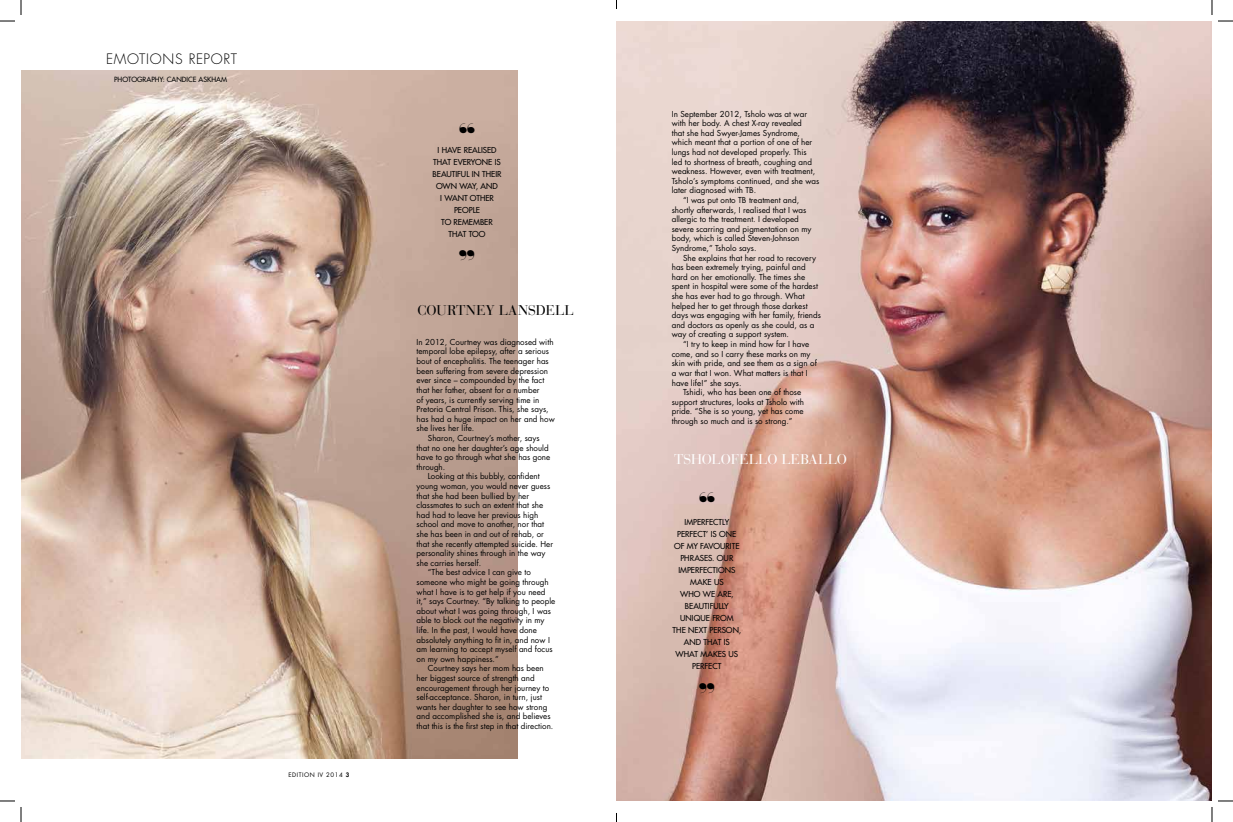
<style>
.page{position:relative;width:1233px;height:822px;background:#fff}
.page>*{position:absolute;margin:0;border:0;box-sizing:border-box;transform-origin:0 0}
.t1{font:31.8px "Pistilli";color:#000}
.t2{font:14px "Bauer Bodoni Std";letter-spacing:-.005em;color:#fff}
.t3{font:14px "Bauer Bodoni Std";color:#000}
.t4{font:300 14px "Futura";letter-spacing:.05em;color:#000}
.t5{font:8px "Futura";color:#000}
.t6{font:8px/12px "Futura";color:#000;text-align:center}
.t7{font:7px "Futura";color:#000}
.t8{font:6px "Futura";letter-spacing:.09em;color:#000}
.s1{font-weight:800}
</style>
<div class="page">
<img style="left:21px;top:70px;width:496px;height:688px">
<img style="left:616px;top:21px;width:596px;height:780px">
<svg style="left:1218px;top:20px;width:14px;height:2px"></svg>
<svg style="left:0;top:800px;width:15px;height:1px"></svg>
<svg style="left:1218px;top:800px;width:14px;height:1px"></svg>
<svg style="left:0;top:1px;width:22px;height:21px"></svg>
<svg style="left:20px;top:807px;width:2px;height:15px"></svg>
<svg style="left:1211px;top:1px;width:1px;height:14px"></svg>
<svg style="left:1211px;top:807px;width:1px;height:15px"></svg>
<h2 class="t4" style="left:106px;top:51px;width:133px">EMOTIONS REPORT</h2>
<p class="t7" style="left:114px;top:75px;width:114px">PHOTOGRAPHY: CANDICE ASKHAM</p>
<p class="t8" style="left:288px;top:771px;width:62px">EDITION IV 2014 <span class="s1">3</span></p>
<h1 class="t1" style="left:458px;top:115px;width:19px">“</h1>
<p class="t6" style="left:432px;top:144px;width:71px">I HAVE REALISED<br>THAT EVERYONE IS<br>BEAUTIFUL IN THEIR<br>OWN WAY, AND<br>I WANT OTHER<br>PEOPLE<br>TO REMEMBER<br>THAT TOO</p>
<h1 class="t1" style="left:458px;top:242px;width:19px">”</h1>
<h2 class="t3" style="left:417px;top:302px;width:158px">COURTNEY LANSDELL</h2>
<p class="t5" style="left:416px;top:337px;width:138px">In 2012, Courtney was diagnosed with</p>
<p class="t5" style="left:416px;top:346px;width:134px">temporal lobe epilepsy, after a serious</p>
<p class="t5" style="left:416px;top:356px;width:134px">bout of encephalitis. The teenager has</p>
<p class="t5" style="left:416px;top:365px;width:133px">been suffering from severe depression</p>
<p class="t5" style="left:416px;top:375px;width:129px">ever since – compounded by the fact</p>
<p class="t5" style="left:416px;top:385px;width:124px">that her father, absent for a number</p>
<p class="t5" style="left:416px;top:394px;width:124px">of years, is currently serving time in</p>
<p class="t5" style="left:416px;top:404px;width:134px">Pretoria Central Prison. This, she says,</p>
<p class="t5" style="left:416px;top:413px;width:140px">has had a huge impact on her and how</p>
<p class="t5" style="left:416px;top:423px;width:59px">she lives her life.</p>
<p class="t5" style="left:428px;top:433px;width:113px">Sharon, Courtney’s mother, says</p>
<p class="t5" style="left:416px;top:442px;width:134px">that no one her daughter’s age should</p>
<p class="t5" style="left:416px;top:452px;width:135px">have to go through what she has gone</p>
<p class="t5" style="left:416px;top:461px;width:30px">through.</p>
<p class="t5" style="left:428px;top:471px;width:113px">Looking at this bubbly, confident</p>
<p class="t5" style="left:416px;top:481px;width:135px">young woman, you would never guess</p>
<p class="t5" style="left:416px;top:490px;width:114px">that she had been bullied by her</p>
<p class="t5" style="left:416px;top:500px;width:128px">classmates to such an extent that she</p>
<p class="t5" style="left:416px;top:509px;width:123px">had had to leave her previous high</p>
<p class="t5" style="left:416px;top:519px;width:129px">school and move to another, nor that</p>
<p class="t5" style="left:416px;top:529px;width:129px">she has been in and out of rehab, or</p>
<p class="t5" style="left:416px;top:538px;width:138px">that she recently attempted suicide. Her</p>
<p class="t5" style="left:416px;top:548px;width:130px">personality shines through in the way</p>
<p class="t5" style="left:416px;top:557px;width:66px">she carries herself.</p>
<p class="t5" style="left:428px;top:567px;width:105px">“The best advice I can give to</p>
<p class="t5" style="left:416px;top:577px;width:134px">someone who might be going through</p>
<p class="t5" style="left:416px;top:586px;width:130px">what I have is to get help if you need</p>
<p class="t5" style="left:416px;top:596px;width:140px">it,” says Courtney. “By talking to people</p>
<p class="t5" style="left:416px;top:605px;width:136px">about what I was going through, I was</p>
<p class="t5" style="left:416px;top:615px;width:129px">able to block out the negativity in my</p>
<p class="t5" style="left:416px;top:625px;width:122px">life. In the past, I would have done</p>
<p class="t5" style="left:416px;top:634px;width:135px">absolutely anything to fit in, and now I</p>
<p class="t5" style="left:416px;top:644px;width:138px">am learning to accept myself and focus</p>
<p class="t5" style="left:416px;top:653px;width:84px">on my own happiness.”</p>
<p class="t5" style="left:428px;top:663px;width:117px">Courtney says her mom has been</p>
<p class="t5" style="left:416px;top:673px;width:120px">her biggest source of strength and</p>
<p class="t5" style="left:416px;top:682px;width:134px">encouragement through her journey to</p>
<p class="t5" style="left:416px;top:692px;width:127px">self-acceptance. Sharon, in turn, just</p>
<p class="t5" style="left:416px;top:701px;width:132px">wants her daughter to see how strong</p>
<p class="t5" style="left:416px;top:711px;width:136px">and accomplished she is, and believes</p>
<p class="t5" style="left:416px;top:721px;width:138px">that this is the first step in that direction.</p>
<p class="t5" style="left:672px;top:108px;width:137px">In September 2012, Tsholo was at war</p>
<p class="t5" style="left:672px;top:118px;width:131px">with her body. A chest X-ray revealed</p>
<p class="t5" style="left:672px;top:128px;width:130px">that she had Swyer-James Syndrome,</p>
<p class="t5" style="left:672px;top:137px;width:142px">which meant that a portion of one of her</p>
<p class="t5" style="left:672px;top:147px;width:136px">lungs had not developed properly. This</p>
<p class="t5" style="left:672px;top:156px;width:142px">led to shortness of breath, coughing and</p>
<p class="t5" style="left:672px;top:166px;width:145px">weakness. However, even with treatment,</p>
<p class="t5" style="left:672px;top:176px;width:149px">Tsholo’s symptoms continued, and she was</p>
<p class="t5" style="left:672px;top:185px;width:86px">later diagnosed with TB.</p>
<p class="t5" style="left:683px;top:195px;width:117px">“I was put onto TB treatment and,</p>
<p class="t5" style="left:672px;top:204px;width:136px">shortly afterwards, I realised that I was</p>
<p class="t5" style="left:672px;top:214px;width:129px">allergic to the treatment. I developed</p>
<p class="t5" style="left:672px;top:224px;width:141px">severe scarring and pigmentation on my</p>
<p class="t5" style="left:672px;top:233px;width:129px">body, which is called Steven-Johnson</p>
<p class="t5" style="left:672px;top:243px;width:86px">Syndrome,” Tsholo says.</p>
<p class="t5" style="left:683px;top:252px;width:134px">She explains that her road to recovery</p>
<p class="t5" style="left:672px;top:262px;width:135px">has been extremely trying, painful and</p>
<p class="t5" style="left:672px;top:272px;width:135px">hard on her emotionally. The times she</p>
<p class="t5" style="left:672px;top:281px;width:148px">spent in hospital were some of the hardest</p>
<p class="t5" style="left:672px;top:291px;width:134px">she has ever had to go through. What</p>
<p class="t5" style="left:672px;top:300px;width:137px">helped her to get through those darkest</p>
<p class="t5" style="left:672px;top:310px;width:151px">days was engaging with her family, friends</p>
<p class="t5" style="left:672px;top:320px;width:144px">and doctors as openly as she could, as a</p>
<p class="t5" style="left:672px;top:329px;width:119px">way of creating a support system.</p>
<p class="t5" style="left:683px;top:339px;width:128px">“I try to keep in mind how far I have</p>
<p class="t5" style="left:672px;top:348px;width:140px">come, and so I carry these marks on my</p>
<p class="t5" style="left:672px;top:358px;width:147px">skin with pride, and see them as a sign of</p>
<p class="t5" style="left:672px;top:368px;width:138px">a war that I won. What matters is that I</p>
<p class="t5" style="left:672px;top:377px;width:71px">have life!” she says.</p>
<p class="t5" style="left:683px;top:387px;width:120px">Tshidi, who has been one of those</p>
<p class="t5" style="left:672px;top:396px;width:134px">support structures, looks at Tsholo with</p>
<p class="t5" style="left:672px;top:406px;width:133px">pride. “She is so young, yet has come</p>
<p class="t5" style="left:672px;top:416px;width:122px">through so much and is so strong.”</p>
<h2 class="t2" style="left:674px;top:450px;width:175px">TSHOLOFELLO LEBALLO</h2>
<h1 class="t1" style="left:698px;top:485px;width:19px">“</h1>
<p class="t6" style="left:672px;top:516px;width:70px">IMPERFECTLY<br>PERFECT’ IS ONE<br>OF MY FAVOURITE<br>PHRASES. OUR<br>IMPERFECTIONS<br>MAKE US<br>WHO WE ARE,<br>BEAUTIFULLY<br>UNIQUE FROM<br>THE NEXT PERSON,<br>AND THAT IS<br>WHAT MAKES US<br>PERFECT</p>
<h1 class="t1" style="left:698px;top:675px;width:19px">”</h1>
</div>
